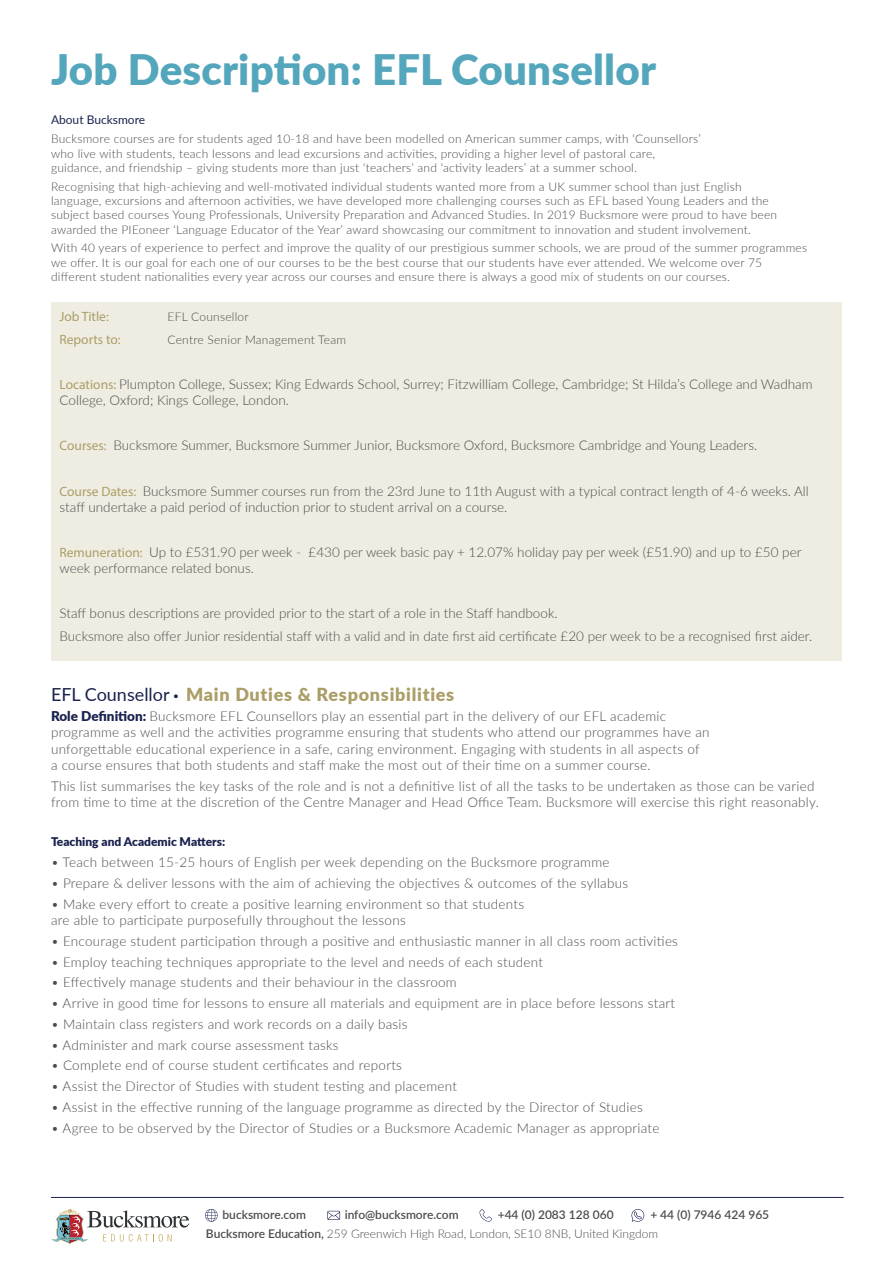
<style>
.page{position:relative;width:893px;height:1263px;background:#fff}
.page>*{position:absolute;margin:0;border:0;box-sizing:border-box;transform-origin:0 0}
.t1{font:900 42px "Lato";letter-spacing:.005em;color:#54a6bc}
.t2{font:900 18px "Lato";letter-spacing:.04em;color:#ab9e68}
.t3{font:300 13.5px/16.2px "Lato";letter-spacing:.02em;color:#4b4c4d}
.t4{font:300 13.5px/16.2px "Lato";color:#4b4c4d}
.t5{font:13.5px "Myriad Pro";color:#ab9e68}
.t6{font:300 12px/14.4px "Lato";letter-spacing:.02em;color:#4b4c4d}
.t7{font:300 12px/19.4px "Lato";color:#4b4c4d}
.t8{font:600 12px "Lato";color:#4b4c4d}
.t9{font:900 12px "Lato";color:#1a224e}
.t10{font:12px "Lato";color:#1a224e}
.s1{font-family:"Myriad Pro";font-weight:400;color:#ab9e68}
.s2{font-weight:400;color:#1a224e}
.s3{font-family:"Myriad Pro";font-weight:400;color:#1a224e}
.s4{font-weight:900;color:#1a224e}
.s5{font-weight:600}
</style>
<div class="page">
<hr style="left:51px;top:1197px;width:793px;height:1px;background:#1a224e">
<svg style="left:51px;top:1209px;width:138px;height:35px"></svg>
<svg style="left:327px;top:1211px;width:13px;height:9px"></svg>
<svg style="left:479px;top:1209px;width:13px;height:13px"></svg>
<svg style="left:631px;top:1209px;width:13px;height:13px"></svg>
<svg style="left:205px;top:1209px;width:13px;height:13px"></svg>
<div style="left:51px;top:303px;width:791px;height:358px;background:#efece1"></div>
<p class="t1" style="left:51px;top:38px;width:606px">Job Description: EFL Counsellor</p>
<p class="t10" style="left:51px;top:112px;width:96px">About Bucksmore</p>
<p class="t6" style="left:51px;top:131px;width:651px">Bucksmore courses are for students aged 10-18 and have been modelled on American summer camps, with ‘Counsellors’ who live with students, teach lessons and lead excursions and activities, providing a higher level of pastoral care, guidance, and friendship – giving students more than just ‘teachers’ and ‘activity leaders’ at a summer school.</p>
<p class="t6" style="left:51px;top:179px;width:728px">Recognising that high-achieving and well-motivated individual students wanted more from a UK summer school than just English language, excursions and afternoon activities, we have developed more challenging courses such as EFL based Young Leaders and the subject based courses Young Professionals, University Preparation and Advanced Studies. In 2019 Bucksmore were proud to have been awarded the PIEoneer ‘Language Educator of the Year’ award showcasing our commitment to innovation and student involvement.</p>
<p class="t6" style="left:51px;top:240px;width:758px">With 40 years of experience to perfect and improve the quality of our prestigious summer schools, we are proud of the summer programmes we offer. It is our goal for each one of our courses to be the best course that our students have ever attended. We welcome over 75 different student nationalities every year across our courses and ensure there is always a good mix of students on our courses.</p>
<p class="t5" style="left:60px;top:308px;width:51px">Job Title:</p>
<p class="t6" style="left:168px;top:309px;width:83px">EFL Counsellor</p>
<p class="t5" style="left:60px;top:331px;width:63px">Reports to:</p>
<p class="t6" style="left:168px;top:332px;width:180px">Centre Senior Management Team</p>
<p class="t4" style="left:60px;top:376px;width:755px"><span class="s1">Locations:</span> Plumpton College, Sussex; King Edwards School, Surrey; Fitzwilliam College, Cambridge; St Hilda’s College and Wadham<br>College, Oxford; Kings College, London.</p>
<p class="t4" style="left:60px;top:437px;width:699px"><span class="s1">Courses:</span> Bucksmore Summer, Bucksmore Summer Junior, Bucksmore Oxford, Bucksmore Cambridge and Young Leaders.</p>
<p class="t4" style="left:60px;top:482px;width:751px"><span class="s1">Course Dates:</span> Bucksmore Summer courses run from the 23rd June to 11th August with a typical contract length of 4-6 weeks. All staff undertake a paid period of induction prior to student arrival on a course.</p>
<p class="t4" style="left:60px;top:543px;width:743px"><span class="s1">Remuneration:</span> Up to £531.90 per week - £430 per week basic pay + 12.07% holiday pay per week (£51.90) and up to £50 per week performance related bonus.</p>
<p class="t4" style="left:60px;top:605px;width:499px">Staff bonus descriptions are provided prior to the start of a role in the Staff handbook.</p>
<p class="t4" style="left:60px;top:627px;width:754px">Bucksmore also offer Junior residential staff with a valid and in date first aid certificate £20 per week to be a recognised first aider.</p>
<p class="t2" style="left:51px;top:680px;width:405px"><span class="s2">EFL Counsellor</span> <span class="s3">•</span> Main Duties &amp; Responsibilities</p>
<p class="t3" style="left:51px;top:708px;width:660px"><span class="s4">Role Definition:</span> Bucksmore EFL Counsellors play an essential part in the delivery of our EFL academic programme as well and the activities programme ensuring that students who attend our programmes have an unforgettable educational experience in a safe, caring environment. Engaging with students in all aspects of a course ensures that both students and staff make the most out of their time on a summer course.</p>
<p class="t3" style="left:51px;top:777px;width:769px">This list summarises the key tasks of the role and is not a definitive list of all the tasks to be undertaken as those can be varied from time to time at the discretion of the Centre Manager and Head Office Team. Bucksmore will exercise this right reasonably.</p>
<p class="t9" style="left:51px;top:833px;width:176px">Teaching and Academic Matters:</p>
<p class="t3" style="left:51px;top:854px;width:560px">• Teach between 15-25 hours of English per week depending on the Bucksmore programme</p>
<p class="t3" style="left:51px;top:874px;width:579px">• Prepare &amp; deliver lessons with the aim of achieving the objectives &amp; outcomes of the syllabus</p>
<p class="t3" style="left:51px;top:895px;width:475px">• Make every effort to create a positive learning environment so that students are able to participate purposefully throughout the lessons</p>
<p class="t3" style="left:51px;top:932px;width:628px">• Encourage student participation through a positive and enthusiastic manner in all class room activities</p>
<p class="t3" style="left:51px;top:953px;width:493px">• Employ teaching techniques appropriate to the level and needs of each student</p>
<p class="t3" style="left:51px;top:974px;width:407px">• Effectively manage students and their behaviour in the classroom</p>
<p class="t3" style="left:51px;top:995px;width:626px">• Arrive in good time for lessons to ensure all materials and equipment are in place before lessons start</p>
<p class="t3" style="left:51px;top:1015px;width:358px">• Maintain class registers and work records on a daily basis</p>
<p class="t3" style="left:51px;top:1036px;width:289px">• Administer and mark course assessment tasks</p>
<p class="t3" style="left:51px;top:1057px;width:352px">• Complete end of course student certificates and reports</p>
<p class="t3" style="left:51px;top:1078px;width:408px">• Assist the Director of Studies with student testing and placement</p>
<p class="t3" style="left:51px;top:1098px;width:593px">• Assist in the effective running of the language programme as directed by the Director of Studies</p>
<p class="t3" style="left:51px;top:1119px;width:610px">• Agree to be observed by the Director of Studies or a Bucksmore Academic Manager as appropriate</p>
<p class="t8" style="left:345px;top:1205px;width:115px">info@bucksmore.com</p>
<p class="t8" style="left:498px;top:1205px;width:117px">+44 (0) 2083 128 060</p>
<p class="t8" style="left:650px;top:1205px;width:120px">+ 44 (0) 7946 424 965</p>
<p class="t7" style="left:206px;top:1204px;width:454px;text-indent:17px"><span class="s5">bucksmore.com<br>Bucksmore Education,</span> 259 Greenwich High Road, London, SE10 8NB, United Kingdom</p>
</div>
